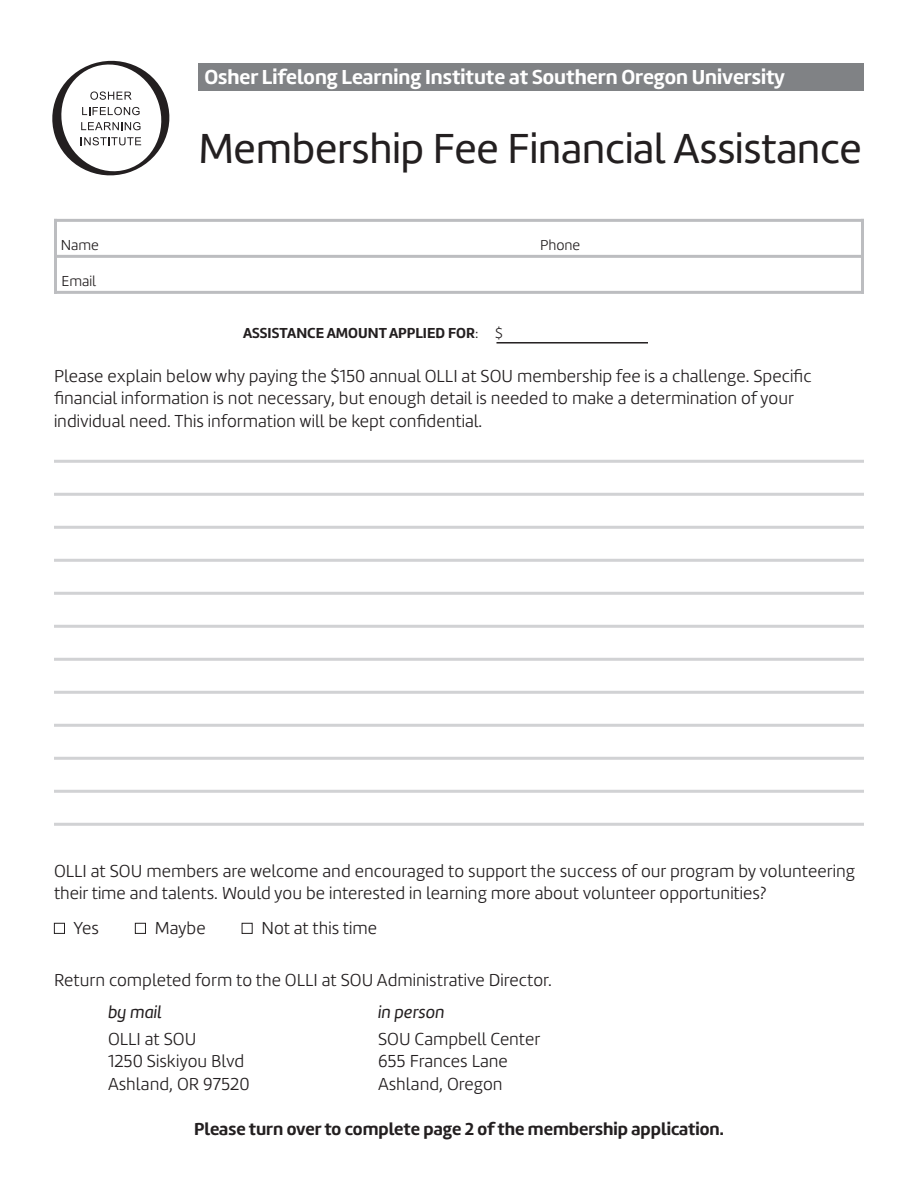
<style>
.page{position:relative;width:918px;height:1188px;background:#fff}
.page>*{position:absolute;margin:0;border:0;box-sizing:border-box;transform-origin:0 0}
.t1{font:43.5px "Marine";letter-spacing:-.005em;color:#231f20}
.t2{font:700 21px "Marine";color:#fff}
.t3{font:300 18px/22.5px "Marine";color:#231f20}
.t4{font:700 18px "Marine";color:#231f20}
.t5{font:italic 18px "Marine";color:#231f20}
.t6{font:700 15px "Marine";color:#231f20}
.t7{font:300 15px "Marine";color:#231f20}
.s1{font-weight:300}
</style>
<div class="page">
<hr style="left:496px;top:342px;width:152px;height:2px;background:#231f20">
<hr style="left:54px;top:460px;width:810px;height:3px;background:#d1d2d4">
<hr style="left:54px;top:493px;width:810px;height:3px;background:#d1d2d4">
<hr style="left:54px;top:526px;width:810px;height:3px;background:#d1d2d4">
<hr style="left:54px;top:559px;width:810px;height:3px;background:#d1d2d4">
<hr style="left:54px;top:592px;width:810px;height:3px;background:#d1d2d4">
<hr style="left:54px;top:625px;width:810px;height:3px;background:#d1d2d4">
<hr style="left:54px;top:658px;width:810px;height:3px;background:#d1d2d4">
<hr style="left:54px;top:691px;width:810px;height:3px;background:#d1d2d4">
<hr style="left:54px;top:724px;width:810px;height:3px;background:#d1d2d4">
<hr style="left:54px;top:757px;width:810px;height:3px;background:#d1d2d4">
<hr style="left:54px;top:790px;width:810px;height:3px;background:#d1d2d4">
<hr style="left:54px;top:823px;width:810px;height:3px;background:#d1d2d4">
<div style="left:54px;top:923px;width:11px;height:11px;border:1px solid #231f20"></div>
<div style="left:135px;top:923px;width:11px;height:11px;border:1px solid #231f20"></div>
<div style="left:242px;top:923px;width:11px;height:11px;border:1px solid #231f20"></div>
<svg style="left:52px;top:60px;width:118px;height:116px"></svg>
<div style="left:198px;top:63px;width:666px;height:28px;background:#808285"></div>
<hr style="left:54px;top:219px;width:810px;height:3px;background:#bcbdc0">
<hr style="left:54px;top:255px;width:810px;height:3px;background:#bcbdc0">
<hr style="left:54px;top:291px;width:810px;height:3px;background:#bcbdc0">
<hr style="left:861px;top:219px;width:3px;height:75px;background:#bcbdc0">
<hr style="left:54px;top:219px;width:3px;height:75px;background:#bcbdc0">
<p class="t2" style="left:204px;top:63px;width:582px">Osher Lifelong Learning Institute at Southern Oregon University</p>
<h1 class="t1" style="left:198px;top:121px;width:665px">Membership Fee Financial Assistance</h1>
<p class="t7" style="left:61px;top:236px;width:40px">Name</p>
<p class="t7" style="left:540px;top:236px;width:42px">Phone</p>
<p class="t7" style="left:62px;top:272px;width:36px">Email</p>
<p class="t6" style="left:243px;top:323px;width:261px">ASSISTANCE AMOUNT APPLIED FOR<span class="s1">: $</span></p>
<p class="t3" style="left:54px;top:364px;width:759px">Please explain below why paying the $150 annual OLLI at SOU membership fee is a challenge. Specific financial information is not necessary, but enough detail is needed to make a determination of your individual need. This information will be kept confidential.</p>
<p class="t3" style="left:54px;top:859px;width:803px">OLLI at SOU members are welcome and encouraged to support the success of our program by volunteering their time and talents. Would you be interested in learning more about volunteer opportunities?</p>
<p class="t3" style="left:73px;top:916px;width:27px">Yes</p>
<p class="t3" style="left:155px;top:916px;width:52px">Maybe</p>
<p class="t3" style="left:262px;top:916px;width:117px">Not at this time</p>
<p class="t3" style="left:54px;top:969px;width:499px">Return completed form to the OLLI at SOU Administrative Director.</p>
<p class="t5" style="left:108px;top:1000px;width:56px">by mail</p>
<p class="t5" style="left:378px;top:1000px;width:68px">in person</p>
<p class="t3" style="left:108px;top:1027px;width:90px">OLLI at SOU</p>
<p class="t3" style="left:378px;top:1027px;width:164px">SOU Campbell Center</p>
<p class="t3" style="left:108px;top:1050px;width:138px">1250 Siskiyou Blvd</p>
<p class="t3" style="left:378px;top:1050px;width:131px">655 Frances Lane</p>
<p class="t3" style="left:108px;top:1072px;width:143px">Ashland, OR 97520</p>
<p class="t3" style="left:378px;top:1072px;width:126px">Ashland, Oregon</p>
<p class="t4" style="left:194px;top:1117px;width:531px">Please turn over to complete page 2 of the membership application.</p>
</div>
